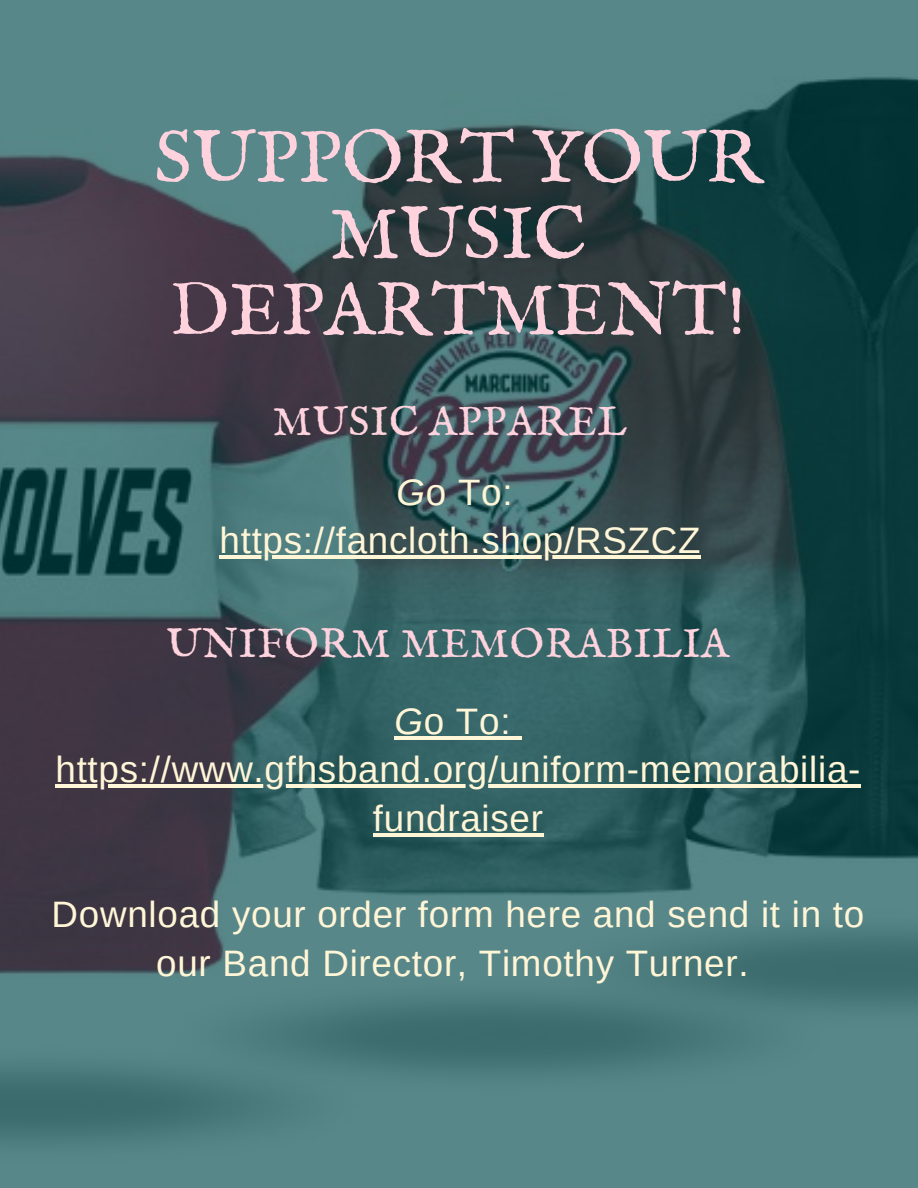
<style>
.page{position:relative;width:918px;height:1188px;background:#fff}
.page>*{position:absolute;margin:0;border:0;box-sizing:border-box;transform-origin:0 0}
.t1{font:74.7px/76.2px "IM FELL English SC";color:#ffd3de;text-align:center}
.t2{font:41.4px "IM FELL English SC";letter-spacing:.02em;color:#ffd3de}
.t3{font:36.75px/48.3px "Arimo";letter-spacing:.02em;color:#fff5d7;text-align:center}
.s1{font-style:italic}
</style>
<div class="page">
<img style="left:0;top:0;width:918px;height:1188px">
<hr style="left:220px;top:556px;width:481px;height:3px;background:#fff5d7">
<hr style="left:394px;top:736px;width:30px;height:3px;background:#fff5d7">
<hr style="left:424px;top:736px;width:87px;height:3px;background:#fff5d7">
<svg style="left:511px;top:736px;width:11px;height:3px"></svg>
<hr style="left:56px;top:784px;width:805px;height:4px;background:#fff5d7">
<hr style="left:373px;top:833px;width:171px;height:3px;background:#fff5d7">
<p class="t1" style="left:154px;top:124px;width:610px">SUPPORT YOUR<br>MUSIC<br>DEPARTMENT!</p>
<p class="t2" style="left:273px;top:397px;width:355px">MUSIC APPAREL</p>
<p class="t3" style="left:397px;top:468px;width:118px"><span class="s1">G</span>o To:</p>
<p class="t3" style="left:220px;top:517px;width:483px">https://fancloth.shop/RSZCZ</p>
<p class="t2" style="left:167px;top:620px;width:564px">UNIFORM MEMORABILIA</p>
<p class="t3" style="left:394px;top:697px;width:118px"><span class="s1">G</span>o To:</p>
<p class="t3" style="left:56px;top:745px;width:806px">https://www.gfhsband.org/uniform-memorabilia&shy;fundraiser</p>
<p class="t3" style="left:52px;top:890px;width:814px">Download your order form here and send it in to our Band Director, Timothy Turner.</p>
</div>
